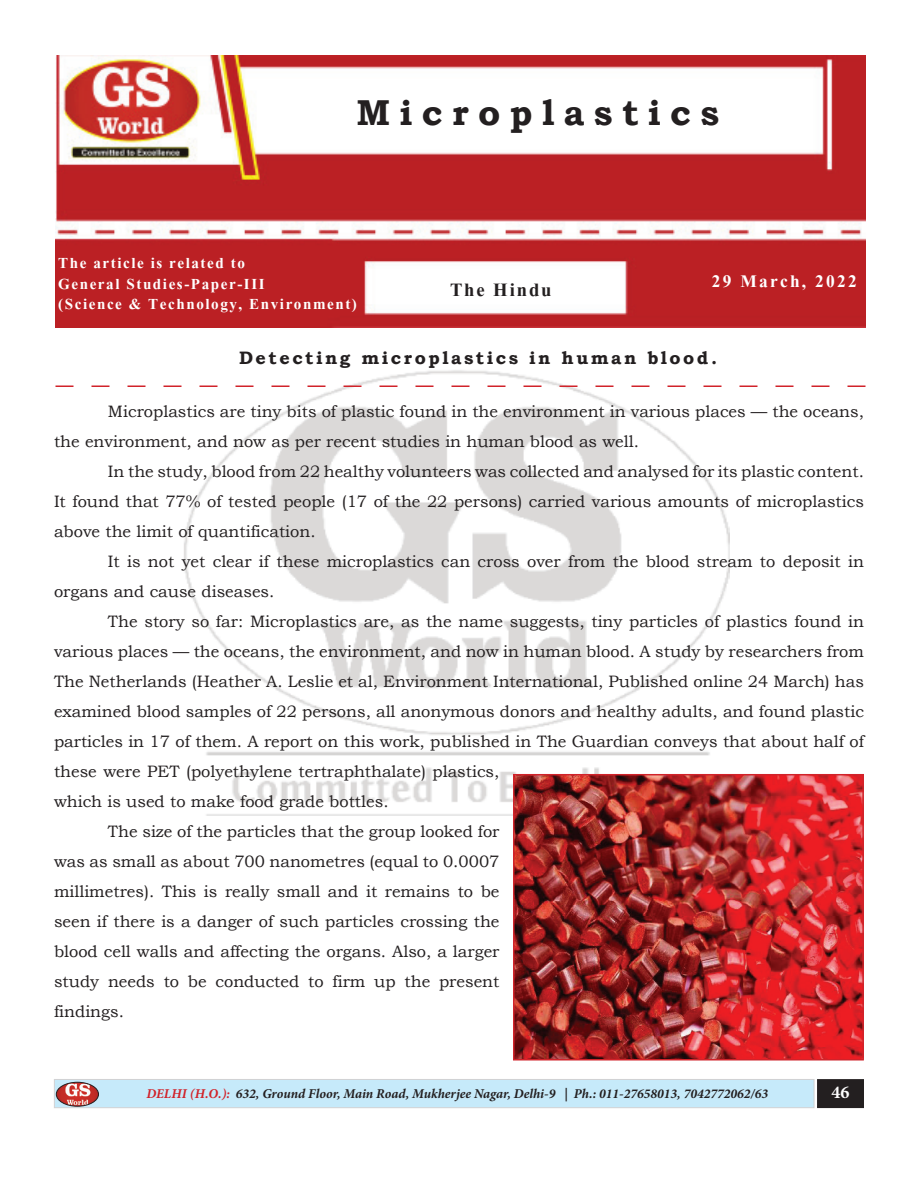
<style>
.page{position:relative;width:918px;height:1188px;background:#fff}
.page>*{position:absolute;margin:0;border:0;box-sizing:border-box;transform-origin:0 0}
.t1{font:700 36px "Bookman Old Style";letter-spacing:.26em;color:#231f20}
.t2{font:700 24px "Kokila";letter-spacing:.08em;color:#231f20}
.t3{font:700 22.5px "Kokila";letter-spacing:.1em;color:#fff}
.t4{font:700 19.5px/20.4px "Kokila";letter-spacing:.08em;color:#fff}
.t5{font:700 18px "Bookman Old Style";letter-spacing:.14em;color:#231f20}
.t6{font:700 18px "Minion Pro";color:#fff}
.t7{font:16.5px/30px "Bookman Old Style";color:#231f20}
.t8{font:italic 700 13.5px "Minion Pro";color:#231f20}
.s1{color:#d1232a}
</style>
<div class="page">
<img style="left:184px;top:370px;width:545px;height:445px">
<div style="left:54px;top:1079px;width:760px;height:29px;background:#c6eafa;border:1px solid #d1d2d4"></div>
<div style="left:818px;top:1080px;width:45px;height:27px;background:#231f20"></div>
<div style="left:817px;top:1079px;width:47px;height:29px;border:2px solid #231f20"></div>
<img style="left:56px;top:1082px;width:43px;height:24px">
<div style="left:56px;top:1082px;width:43px;height:24px;border:1px solid #231f20;border-radius:50%"></div>
<img style="left:56px;top:55px;width:810px;height:273px">
<svg style="left:56px;top:386px;width:810px;height:1px"></svg>
<img style="left:516px;top:777px;width:345px;height:280px">
<div style="left:513px;top:774px;width:351px;height:286px;border:2px solid #d1232a"></div>
<h1 class="t1" style="left:356px;top:86px;width:364px">Microplastics</h1>
<p class="t4" style="left:58px;top:255px;width:300px">The article is related to<br>General Studies-Paper-III<br>(Science &amp; Technology, Environment)</p>
<h2 class="t2" style="left:450px;top:277px;width:103px">The Hindu</h2>
<h3 class="t3" style="left:712px;top:270px;width:146px">29 March, 2022</h3>
<p class="t5" style="left:239px;top:345px;width:480px">Detecting microplastics in human blood.</p>
<p class="t7" style="left:54px;top:396px;width:812px;text-indent:54px">Microplastics are tiny bits of plastic found in the environment in various places — the oceans, the environment, and now as per recent studies in human blood as well.</p>
<p class="t7" style="left:54px;top:456px;width:812px;text-align:justify;text-indent:54px">In the study, blood from 22 healthy volunteers was collected and analysed for its plastic content.<br>It found that 77% of tested people (17 of the 22 persons) carried various amounts of microplastics above the limit of quantification.</p>
<p class="t7" style="left:54px;top:546px;width:812px;text-indent:54px">It is not yet clear if these microplastics can cross over from the blood stream to deposit in organs and cause diseases.</p>
<p class="t7" style="left:108px;top:606px;width:758px">The story so far: Microplastics are, as the name suggests, tiny particles of plastics found in</p>
<p class="t7" style="left:54px;top:636px;width:812px">various places — the oceans, the environment, and now in human blood. A study by researchers from</p>
<p class="t7" style="left:54px;top:666px;width:812px">The Netherlands (Heather A. Leslie et al, Environment International, Published online 24 March) has</p>
<p class="t7" style="left:54px;top:696px;width:812px">examined blood samples of 22 persons, all anonymous donors and healthy adults, and found plastic</p>
<p class="t7" style="left:54px;top:726px;width:812px">particles in 17 of them. A report on this work, published in The Guardian conveys that about half of</p>
<p class="t7" style="left:54px;top:756px;width:447px">these were PET (polyethylene tertraphthalate) plastics,</p>
<p class="t7" style="left:54px;top:786px;width:336px">which is used to make food grade bottles.</p>
<p class="t7" style="left:108px;top:816px;width:393px">The size of the particles that the group looked for</p>
<p class="t7" style="left:54px;top:846px;width:447px">was as small as about 700 nanometres (equal to 0.0007</p>
<p class="t7" style="left:54px;top:876px;width:447px">millimetres). This is really small and it remains to be</p>
<p class="t7" style="left:54px;top:906px;width:447px">seen if there is a danger of such particles crossing the</p>
<p class="t7" style="left:54px;top:936px;width:447px">blood cell walls and affecting the organs. Also, a larger</p>
<p class="t7" style="left:54px;top:966px;width:447px">study needs to be conducted to firm up the present</p>
<p class="t7" style="left:54px;top:996px;width:71px">findings.</p>
<p class="t8" style="left:146px;top:1085px;width:623px"><span class="s1">DELHI (H.O.):</span> 632, Ground Floor, Main Road, Mukherjee Nagar, Delhi-9 | Ph.: 011-27658013, 7042772062/63</p>
<p class="t6" style="left:832px;top:1079px;width:19px">46</p>
</div>
